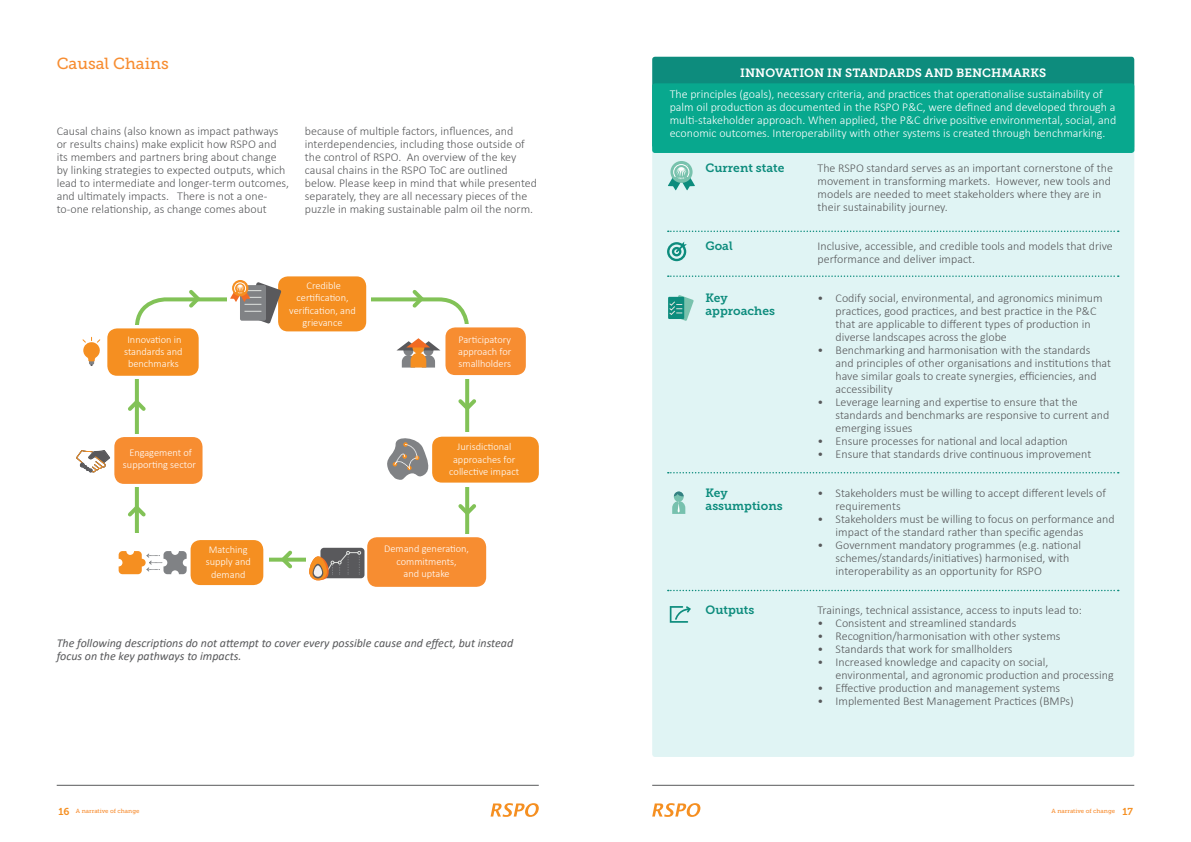
<style>
.page{position:relative;width:1191px;height:842px;background:#fff}
.page>*{position:absolute;margin:0;border:0;box-sizing:border-box;transform-origin:0 0}
.t1{font:16px "Museo Slab 500";color:#f78d31}
.t2{font:300 12px/13px "Calibri";color:#58595b}
.t3{font:300 12px/13px "Calibri";color:#fff}
.t4{font:italic 12px/13px "Calibri";color:#58595b}
.t5{font:12px/13px "Museo Slab 700";color:#0d8c7d}
.t6{font:12px "Museo Slab 700";color:#fff}
.t7{font:300 10.4px/12.4px "Calibri";color:#fff;text-align:center}
.t8{font:10px "Museo Slab 700";color:#f58f21}
.t9{font:6px "Museo Slab 500";color:#f78d31}
</style>
<div class="page">
<svg style="left:490px;top:803px;width:49px;height:14px"></svg>
<svg style="left:652px;top:803px;width:48px;height:14px"></svg>
<hr style="left:57px;top:785px;width:482px;height:1px;background:#58595b">
<hr style="left:652px;top:785px;width:482px;height:1px;background:#58595b">
<div style="left:652px;top:57px;width:482px;height:96px;background:#0d8c7d;border-radius:3px"></div>
<div style="left:652px;top:145px;width:482px;height:612px;background:#e0f4f4;border-radius:3px"></div>
<div style="left:652px;top:83px;width:482px;height:70px;background:#08a88e;border-radius:3px"></div>
<svg style="left:668px;top:231px;width:450px;height:1px"></svg>
<svg style="left:668px;top:275px;width:450px;height:2px"></svg>
<svg style="left:668px;top:472px;width:450px;height:1px"></svg>
<svg style="left:668px;top:590px;width:450px;height:1px"></svg>
<div style="left:445px;top:327px;width:81px;height:48px;background:#f78d31;border-radius:10px"></div>
<div style="left:107px;top:328px;width:92px;height:48px;background:#f58f21;border-radius:10px"></div>
<svg style="left:82px;top:336px;width:19px;height:30px"></svg>
<div style="left:278px;top:276px;width:88px;height:55px;background:#f58f21;border-radius:10px"></div>
<svg style="left:232px;top:280px;width:16px;height:16px"></svg>
<svg style="left:230px;top:282px;width:51px;height:42px"></svg>
<div style="left:432px;top:437px;width:107px;height:46px;background:#f58f21;border-radius:10px"></div>
<div style="left:367px;top:537px;width:119px;height:50px;background:#f78d31;border-radius:10px"></div>
<div style="left:320px;top:548px;width:44px;height:30px;background:#59595c;border-radius:4px"></div>
<svg style="left:328px;top:551px;width:33px;height:24px"></svg>
<svg style="left:309px;top:556px;width:20px;height:24px"></svg>
<svg style="left:309px;top:556px;width:18px;height:24px"></svg>
<svg style="left:312px;top:564px;width:11px;height:14px"></svg>
<svg style="left:314px;top:565px;width:8px;height:12px"></svg>
<div style="left:191px;top:540px;width:72px;height:45px;background:#f58f21;border-radius:10px"></div>
<svg style="left:119px;top:551px;width:68px;height:23px"></svg>
<svg style="left:387px;top:438px;width:42px;height:42px"></svg>
<div style="left:114px;top:437px;width:88px;height:47px;background:#f78d31;border-radius:10px"></div>
<svg style="left:76px;top:450px;width:34px;height:23px"></svg>
<svg style="left:409px;top:290px;width:18px;height:18px"></svg>
<svg style="left:185px;top:290px;width:19px;height:18px"></svg>
<svg style="left:278px;top:550px;width:18px;height:19px"></svg>
<svg style="left:128px;top:502px;width:18px;height:18px"></svg>
<svg style="left:128px;top:396px;width:18px;height:19px"></svg>
<svg style="left:458px;top:395px;width:18px;height:19px"></svg>
<svg style="left:458px;top:500px;width:18px;height:19px"></svg>
<svg style="left:667px;top:242px;width:20px;height:19px"></svg>
<svg style="left:670px;top:606px;width:20px;height:17px"></svg>
<svg style="left:672px;top:491px;width:13px;height:23px"></svg>
<svg style="left:668px;top:295px;width:26px;height:26px"></svg>
<svg style="left:670px;top:161px;width:22px;height:22px"></svg>
<svg style="left:668px;top:164px;width:27px;height:26px"></svg>
<svg style="left:396px;top:338px;width:44px;height:30px"></svg>
<h1 class="t1" style="left:57px;top:54px;width:114px">Causal Chains</h1>
<p class="t2" style="left:57px;top:124px;width:234px">Causal chains (also known as impact pathways or results chains) make explicit how RSPO and its members and partners bring about change by linking strategies to expected outputs, which lead to intermediate and longer-term outcomes, and ultimately impacts. There is not a one&shy;to-one relationship, as change comes about</p>
<p class="t2" style="left:305px;top:124px;width:234px">because of multiple factors, influences, and interdependencies, including those outside of the control of RSPO. An overview of the key causal chains in the RSPO ToC are outlined below. Please keep in mind that while presented separately, they are all necessary pieces of the puzzle in making sustainable palm oil the norm.</p>
<p class="t7" style="left:124px;top:333px;width:60px">Innovation in standards and benchmarks</p>
<p class="t7" style="left:123px;top:446px;width:75px">Engagement of supporting sector</p>
<p class="t7" style="left:206px;top:543px;width:46px">Matching supply and demand</p>
<p class="t7" style="left:289px;top:279px;width:68px">Credible certification, verification, and grievance</p>
<p class="t7" style="left:458px;top:333px;width:55px;text-align:justify">Participatory approach for smallholders</p>
<p class="t7" style="left:449px;top:440px;width:71px">Jurisdictional approaches for collective impact</p>
<p class="t7" style="left:384px;top:542px;width:86px">Demand generation, commitments,<br>and uptake</p>
<p class="t4" style="left:57px;top:636px;width:458px">The following descriptions do not attempt to cover every possible cause and effect, but instead focus on the key pathways to impacts.</p>
<p class="t6" style="left:740px;top:66px;width:307px">INNOVATION IN STANDARDS AND BENCHMARKS</p>
<p class="t3" style="left:669px;top:88px;width:448px">The principles (goals), necessary criteria, and practices that operationalise sustainability of palm oil production as documented in the RSPO P&amp;C, were defined and developed through a multi-stakeholder approach. When applied, the P&amp;C drive positive environmental, social, and economic outcomes. Interoperability with other systems is created through benchmarking.</p>
<p class="t5" style="left:705px;top:162px;width:80px">Current state</p>
<p class="t2" style="left:817px;top:162px;width:297px">The RSPO standard serves as an important cornerstone of the movement in transforming markets. However, new tools and models are needed to meet stakeholders where they are in their sustainability journey.</p>
<p class="t2" style="left:817px;top:240px;width:297px">Inclusive, accessible, and credible tools and models that drive performance and deliver impact.</p>
<p class="t2" style="left:835px;top:292px;width:268px;text-indent:-18px">• Codify social, environmental, and agronomics minimum practices, good practices, and best practice in the P&amp;C that are applicable to different types of production in diverse landscapes across the globe</p>
<p class="t2" style="left:835px;top:344px;width:277px;text-indent:-18px">• Benchmarking and harmonisation with the standards and principles of other organisations and institutions that have similar goals to create synergies, efficiencies, and accessibility</p>
<p class="t2" style="left:835px;top:396px;width:275px;text-indent:-18px">• Leverage learning and expertise to ensure that the standards and benchmarks are responsive to current and emerging issues</p>
<p class="t2" style="left:817px;top:435px;width:252px">• Ensure processes for national and local adaption</p>
<p class="t2" style="left:817px;top:448px;width:275px">• Ensure that standards drive continuous improvement</p>
<p class="t2" style="left:835px;top:487px;width:272px;text-indent:-18px">• Stakeholders must be willing to accept different levels of requirements</p>
<p class="t2" style="left:835px;top:513px;width:281px;text-indent:-18px">• Stakeholders must be willing to focus on performance and impact of the standard rather than specific agendas</p>
<p class="t2" style="left:835px;top:539px;width:247px;text-indent:-18px">• Government mandatory programmes (e.g. national schemes/standards/initiatives) harmonised, with interoperability as an opportunity for RSPO</p>
<p class="t2" style="left:817px;top:604px;width:266px">Trainings, technical assistance, access to inputs lead to:</p>
<p class="t2" style="left:817px;top:617px;width:200px">• Consistent and streamlined standards</p>
<p class="t2" style="left:817px;top:630px;width:244px">• Recognition/harmonisation with other systems</p>
<p class="t2" style="left:817px;top:643px;width:196px">• Standards that work for smallholders</p>
<p class="t2" style="left:835px;top:656px;width:279px;text-indent:-18px">• Increased knowledge and capacity on social, environmental, and agronomic production and processing</p>
<p class="t2" style="left:817px;top:682px;width:244px">• Effective production and management systems</p>
<p class="t2" style="left:817px;top:695px;width:258px">• Implemented Best Management Practices (BMPs)</p>
<p class="t5" style="left:705px;top:240px;width:29px">Goal</p>
<p class="t5" style="left:705px;top:292px;width:71px">Key approaches</p>
<p class="t5" style="left:705px;top:487px;width:79px">Key assumptions</p>
<p class="t5" style="left:705px;top:604px;width:50px">Outputs</p>
<p class="t8" style="left:58px;top:805px;width:13px">16</p>
<p class="t8" style="left:1122px;top:805px;width:12px">17</p>
<p class="t9" style="left:76px;top:808px;width:65px">A narrative of change</p>
<p class="t9" style="left:1051px;top:808px;width:65px">A narrative of change</p>
</div>
